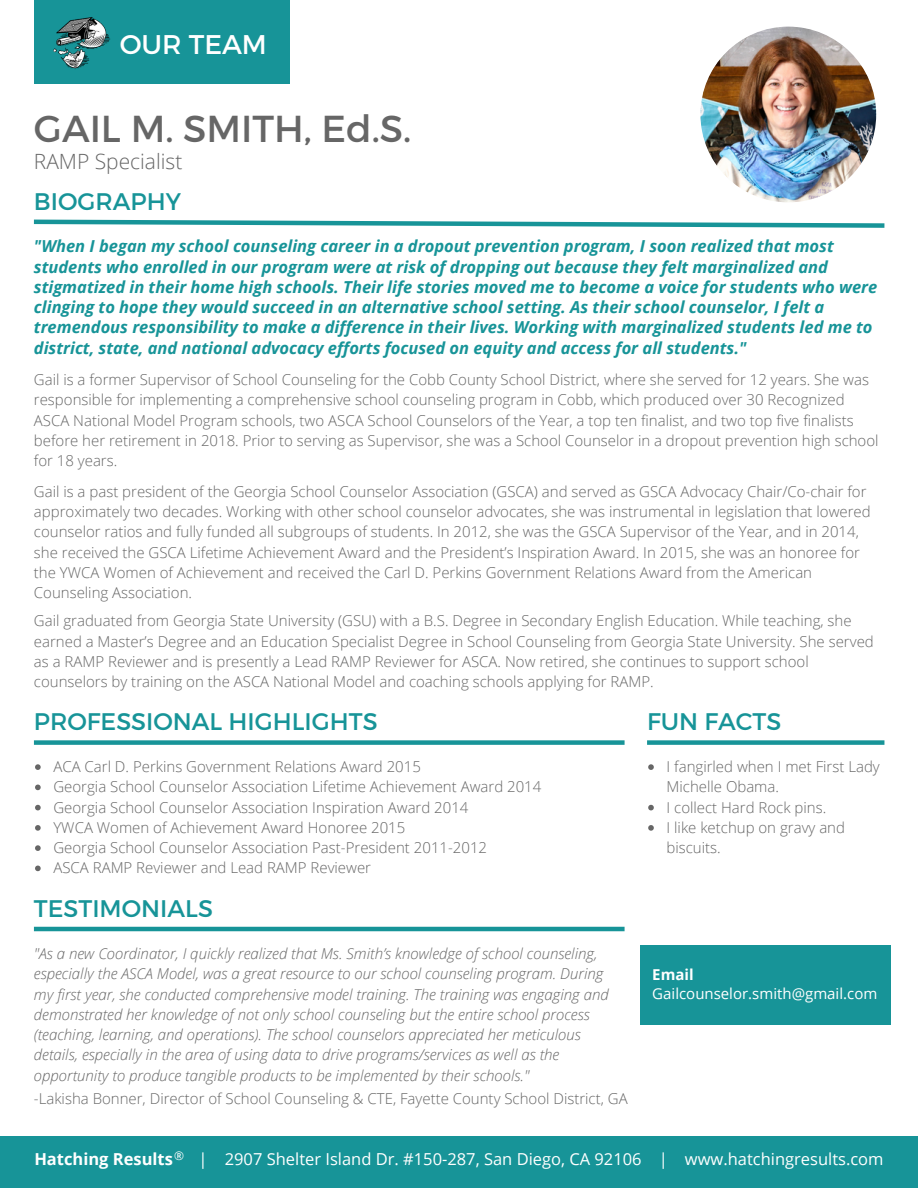
<style>
.page{position:relative;width:918px;height:1188px;background:#fff}
.page>*{position:absolute;margin:0;border:0;box-sizing:border-box;transform-origin:0 0}
.t1{font:37.5px "Montserrat";color:#666}
.t2{font:27px "Montserrat";color:#fff}
.t3{font:24px "Montserrat";color:#179498}
.t4{font:300 21px "Open Sans";color:#666}
.t5{font:italic 700 16.5px/20.2px "Open Sans";color:#179498}
.t6{font:16.5px "Open Sans";color:#fff}
.t7{font:700 16.5px "Open Sans";color:#fff}
.t8{font:300 15px/20.2px "Open Sans";color:#666}
.t9{font:italic 300 15px/20.2px "Open Sans";color:#666}
.t10{font:15px "Open Sans";color:#fff}
.t11{font:700 15px "Open Sans";color:#fff}
.t12{font:12px "Open Sans";color:#fff}
</style>
<div class="page">
<div style="left:0;top:1136px;width:918px;height:52px;background:#179498"></div>
<div style="left:34px;top:0;width:255px;height:83px;background:#179498"></div>
<img style="left:53px;top:17px;width:57px;height:52px">
<img style="left:700px;top:27px;width:176px;height:175px;border-radius:50%">
<div style="left:640px;top:945px;width:251px;height:79px;background:#179498"></div>
<div style="left:647px;top:740px;width:237px;height:5px;background:#179498"></div>
<div style="left:34px;top:740px;width:591px;height:5px;background:#179498"></div>
<hr style="left:34px;top:927px;width:591px;height:4px;background:#179498">
<svg style="left:33px;top:219px;width:852px;height:9px"></svg>
<svg style="left:648px;top:764px;width:6px;height:6px"></svg>
<svg style="left:648px;top:805px;width:6px;height:5px"></svg>
<svg style="left:648px;top:825px;width:6px;height:6px"></svg>
<svg style="left:35px;top:764px;width:6px;height:6px"></svg>
<svg style="left:35px;top:785px;width:6px;height:5px"></svg>
<svg style="left:35px;top:805px;width:6px;height:5px"></svg>
<svg style="left:35px;top:825px;width:6px;height:6px"></svg>
<svg style="left:35px;top:845px;width:6px;height:6px"></svg>
<svg style="left:35px;top:866px;width:6px;height:5px"></svg>
<p class="t2" style="left:120px;top:27px;width:149px">OUR TEAM</p>
<p class="t1" style="left:34px;top:105px;width:379px">GAIL M. SMITH, Ed.S.</p>
<p class="t4" style="left:34px;top:147px;width:150px">RAMP Specialist</p>
<p class="t3" style="left:34px;top:185px;width:149px">BIOGRAPHY</p>
<p class="t5" style="left:34px;top:236px;width:845px">"When I began my school counseling career in a dropout prevention program, I soon realized that most students who enrolled in our program were at risk of dropping out because they felt marginalized and stigmatized in their home high schools. Their life stories moved me to become a voice for students who were clinging to hope they would succeed in an alternative school setting. As their school counselor, I felt a tremendous responsibility to make a difference in their lives. Working with marginalized students led me to district, state, and national advocacy efforts focused on equity and access for all students."</p>
<p class="t8" style="left:34px;top:369px;width:846px">Gail is a former Supervisor of School Counseling for the Cobb County School District, where she served for 12 years. She was responsible for implementing a comprehensive school counseling program in Cobb, which produced over 30 Recognized ASCA National Model Program schools, two ASCA School Counselors of the Year, a top ten finalist, and two top five finalists before her retirement in 2018. Prior to serving as Supervisor, she was a School Counselor in a dropout prevention high school for 18 years.</p>
<p class="t8" style="left:34px;top:481px;width:838px">Gail is a past president of the Georgia School Counselor Association (GSCA) and served as GSCA Advocacy Chair/Co-chair for approximately two decades. Working with other school counselor advocates, she was instrumental in legislation that lowered counselor ratios and fully funded all subgroups of students. In 2012, she was the GSCA Supervisor of the Year, and in 2014, she received the GSCA Lifetime Achievement Award and the President’s Inspiration Award. In 2015, she was an honoree for the YWCA Women of Achievement and received the Carl D. Perkins Government Relations Award from the American Counseling Association.</p>
<p class="t8" style="left:34px;top:610px;width:841px">Gail graduated from Georgia State University (GSU) with a B.S. Degree in Secondary English Education. While teaching, she earned a Master’s Degree and an Education Specialist Degree in School Counseling from Georgia State University. She served as a RAMP Reviewer and is presently a Lead RAMP Reviewer for ASCA. Now retired, she continues to support school counselors by training on the ASCA National Model and coaching schools applying for RAMP.</p>
<p class="t3" style="left:34px;top:706px;width:345px">PROFESSIONAL HIGHLIGHTS</p>
<p class="t3" style="left:647px;top:706px;width:136px">FUN FACTS</p>
<p class="t8" style="left:53px;top:756px;width:369px">ACA Carl D. Perkins Government Relations Award 2015</p>
<p class="t8" style="left:53px;top:776px;width:489px">Georgia School Counselor Association Lifetime Achievement Award 2014</p>
<p class="t8" style="left:53px;top:797px;width:417px">Georgia School Counselor Association Inspiration Award 2014</p>
<p class="t8" style="left:53px;top:817px;width:354px">YWCA Women of Achievement Award Honoree 2015</p>
<p class="t8" style="left:53px;top:837px;width:435px">Georgia School Counselor Association Past-President 2011-2012</p>
<p class="t8" style="left:53px;top:857px;width:319px">ASCA RAMP Reviewer and Lead RAMP Reviewer</p>
<p class="t3" style="left:34px;top:893px;width:181px">TESTIMONIALS</p>
<p class="t9" style="left:34px;top:943px;width:576px">"As a new Coordinator, I quickly realized that Ms. Smith’s knowledge of school counseling, especially the ASCA Model, was a great resource to our school counseling program. During my first year, she conducted comprehensive model training. The training was engaging and demonstrated her knowledge of not only school counseling but the entire school process (teaching, learning, and operations). The school counselors appreciated her meticulous details, especially in the area of using data to drive programs/services as well as the opportunity to produce tangible products to be implemented by their schools."</p>
<p class="t8" style="left:34px;top:1088px;width:595px">-Lakisha Bonner, Director of School Counseling &amp; CTE, Fayette County School District, GA</p>
<p class="t8" style="left:667px;top:756px;width:215px">I fangirled when I met First Lady<br>Michelle Obama.</p>
<p class="t8" style="left:667px;top:797px;width:161px">I collect Hard Rock pins.</p>
<p class="t8" style="left:667px;top:817px;width:180px">I like ketchup on gravy and biscuits.</p>
<p class="t11" style="left:652px;top:964px;width:43px">Email</p>
<p class="t10" style="left:652px;top:983px;width:227px">Gailcounselor.smith@gmail.com</p>
<p class="t7" style="left:34px;top:1147px;width:140px">Hatching Results</p>
<p class="t12" style="left:174px;top:1147px;width:11px">®</p>
<p class="t6" style="left:199px;top:1147px;width:687px">| 2907 Shelter Island Dr. #150-287, San Diego, CA 92106 | www.hatchingresults.com</p>
</div>
